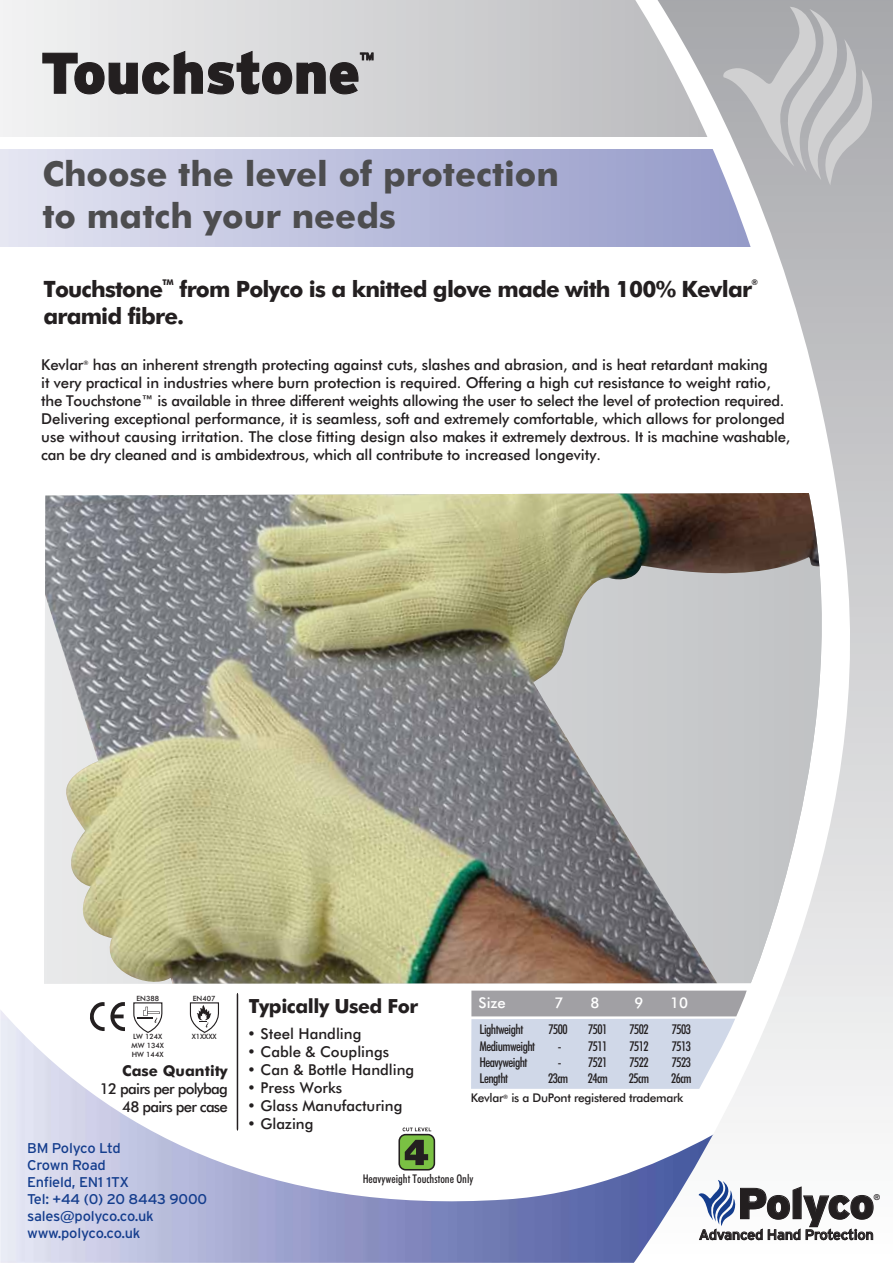
<style>
.page{position:relative;width:893px;height:1263px;background:#fff}
.page>*{position:absolute;margin:0;border:0;box-sizing:border-box;transform-origin:0 0}
.t1{font:900 57.15px "Interstate";color:#231f20}
.t2{font:900 43.35px "Interstate";letter-spacing:-.03em;color:#231f20}
.t3{font:700 34.5px/42px "Futura BT";color:#4d4d4f}
.t4{font:700 22.5px "Futura BT";letter-spacing:-.035em;color:#231f20}
.t5{font:700 19.5px "Futura BT";letter-spacing:-.025em;color:#231f20}
.t6{font:17.55px "Interstate";color:#231f20}
.t7{font:500 15px/18px "Futura BT";letter-spacing:-.01em;color:#231f20}
.t8{font:500 15px/18px "Futura BT";letter-spacing:-.05em;color:#231f20;text-align:right}
.t9{font:700 15px "Futura BT";color:#231f20}
.t10{font:500 14.85px "Futura BT";color:#fff}
.t11{font:14.1px/17px "Interstate";letter-spacing:-.015em;color:#143d8d}
.t12{font:14.1px "Interstate";letter-spacing:-.015em;color:#231f20}
.t13{font:500 condensed 13.5px "Futura BT";letter-spacing:-.04em;color:#231f20}
.t14{font:500 12px "Futura BT";letter-spacing:-.025em;color:#231f20}
.t15{font:500 condensed 12px "Futura BT";color:#231f20}
.t16{font:700 7.8px "Futura BT";color:#231f20}
.t17{font:800 7.65px "Futura";color:#231f20}
.t18{font:500 7.2px/8.7px "Futura BT";color:#231f20}
.t19{font:500 6.15px "Futura BT";color:#231f20}
.s1{font-family:"Futura BT";font-weight:500}
</style>
<div class="page">
<svg style="left:567px;top:0;width:67px;height:247px;background:#b8bacc"></svg>
<img style="left:0;top:1009px;width:634px;height:254px">
<img style="left:634px;top:0;width:259px;height:1263px">
<svg style="left:723px;top:7px;width:152px;height:178px;background:#bbbcbe"></svg>
<svg style="left:471px;top:991px;width:276px;height:98px;background:#c8cdd9"></svg>
<svg style="left:42px;top:50px;width:332px;height:45px;background:#cacacb"></svg>
<svg style="left:698px;top:1180px;width:176px;height:60px"></svg>
<svg style="left:237px;top:993px;width:1px;height:138px"></svg>
<svg style="left:90px;top:1002px;width:35px;height:29px"></svg>
<svg style="left:133px;top:1002px;width:30px;height:32px"></svg>
<svg style="left:189px;top:1002px;width:31px;height:32px"></svg>
<svg style="left:44px;top:493px;width:814px;height:491px"></svg>
<img style="left:45px;top:493px;width:774px;height:498px">
<div style="left:399px;top:1134px;width:35px;height:36px;background:#7ac143;border-radius:6px"></div>
<div style="left:398px;top:1134px;width:37px;height:36px;border:2px solid #231f20;border-radius:6px"></div>
<svg style="left:403px;top:1127px;width:28px;height:4px"></svg>
<svg style="left:405px;top:1140px;width:23px;height:25px"></svg>
<h1 class="t1" style="left:40px;top:40px;width:321px">Touchstone</h1>
<p class="t6" style="left:360px;top:49px;width:15px">™</p>
<h3 class="t3" style="left:42px;top:152px;width:518px">Choose the level of protection to match your needs</h3>
<h3 class="t4" style="left:43px;top:275px;width:121px">Touchstone</h3>
<p class="t16" style="left:162px;top:278px;width:13px">TM</p>
<h3 class="t4" style="left:180px;top:275px;width:574px">from Polyco is a knitted glove made with 100% Kevlar</h3>
<p class="t16" style="left:751px;top:278px;width:8px">®</p>
<h3 class="t4" style="left:43px;top:302px;width:142px">aramid fibre.</h3>
<p class="t7" style="left:41px;top:356px;width:44px">Kevlar</p>
<p class="t19" style="left:83px;top:359px;width:7px">®</p>
<p class="t7" style="left:41px;top:356px;width:751px;text-indent:52px">has an inherent strength protecting against cuts, slashes and abrasion, and is heat retardant making<br>it very practical in industries where burn protection is required. Offering a high cut resistance to weight ratio, the Touchstone™ is available in three different weights allowing the user to select the level of protection required.<br>Delivering exceptional performance, it is seamless, soft and extremely comfortable, which allows for prolonged use without causing irritation. The close fitting design also makes it extremely dextrous. It is machine washable, can be dry cleaned and is ambidextrous, which all contribute to increased longevity.</p>
<p class="t18" style="left:136px;top:994px;width:24px">EN388</p>
<p class="t18" style="left:131px;top:1032px;width:34px">LW 124X<br>MW 134X<br>HW 144X</p>
<p class="t18" style="left:193px;top:994px;width:24px">EN407</p>
<p class="t18" style="left:192px;top:1032px;width:27px">X1XXXX</p>
<p class="t9" style="left:122px;top:1061px;width:107px">Case Quantity</p>
<p class="t8" style="left:100px;top:1079px;width:130px">12 pairs per polybag<br>48 pairs per case</p>
<p class="t11" style="left:27px;top:1139px;width:182px">BM Polyco Ltd<br>Crown Road<br>Enfield, EN1 1TX<br>Tel: +44 (0) 20 8443 9000 sales<span class="s1">@</span>polyco.co.uk www.polyco.co.uk</p>
<h3 class="t5" style="left:249px;top:994px;width:171px">Typically Used For</h3>
<p class="t7" style="left:247px;top:1024px;width:116px">• Steel Handling</p>
<p class="t7" style="left:247px;top:1042px;width:143px">• Cable &amp; Couplings</p>
<p class="t7" style="left:247px;top:1060px;width:169px">• Can &amp; Bottle Handling</p>
<p class="t7" style="left:247px;top:1078px;width:97px">• Press Works</p>
<p class="t7" style="left:247px;top:1096px;width:157px">• Glass Manufacturing</p>
<p class="t7" style="left:247px;top:1114px;width:68px">• Glazing</p>
<p class="t10" style="left:479px;top:994px;width:28px">Size</p>
<p class="t10" style="left:554px;top:994px;width:10px">7</p>
<p class="t10" style="left:590px;top:994px;width:10px">8</p>
<p class="t10" style="left:634px;top:994px;width:10px">9</p>
<p class="t10" style="left:670px;top:994px;width:19px">10</p>
<p class="t13" style="left:479px;top:1021px;width:45px">Lightweight</p>
<p class="t13" style="left:549px;top:1021px;width:21px">7500</p>
<p class="t13" style="left:588px;top:1021px;width:21px">7501</p>
<p class="t13" style="left:629px;top:1021px;width:21px">7502</p>
<p class="t13" style="left:672px;top:1021px;width:21px">7503</p>
<p class="t13" style="left:479px;top:1037px;width:57px">Mediumweight</p>
<p class="t13" style="left:558px;top:1037px;width:51px">- 7511</p>
<p class="t13" style="left:629px;top:1037px;width:21px">7512</p>
<p class="t13" style="left:672px;top:1037px;width:21px">7513</p>
<p class="t13" style="left:479px;top:1054px;width:50px">Heavyweight</p>
<p class="t13" style="left:558px;top:1054px;width:51px">- 7521</p>
<p class="t13" style="left:629px;top:1054px;width:21px">7522</p>
<p class="t13" style="left:672px;top:1054px;width:21px">7523</p>
<p class="t13" style="left:479px;top:1070px;width:30px">Lengtht</p>
<p class="t13" style="left:548px;top:1070px;width:22px">23cm</p>
<p class="t13" style="left:588px;top:1070px;width:22px">24cm</p>
<p class="t13" style="left:629px;top:1070px;width:22px">25cm</p>
<p class="t13" style="left:671px;top:1070px;width:22px">26cm</p>
<p class="t14" style="left:471px;top:1090px;width:214px">Kevlar<sup>®</sup> is a DuPont registered trademark</p>
<p class="t15" style="left:363px;top:1171px;width:112px">Heavyweight Touchstone Only</p>
<h2 class="t2" style="left:737px;top:1178px;width:139px">Polyco</h2>
<p class="t17" style="left:874px;top:1192px;width:8px">®</p>
<p class="t12" style="left:699px;top:1227px;width:176px">Advanced Hand Protection</p>
</div>
